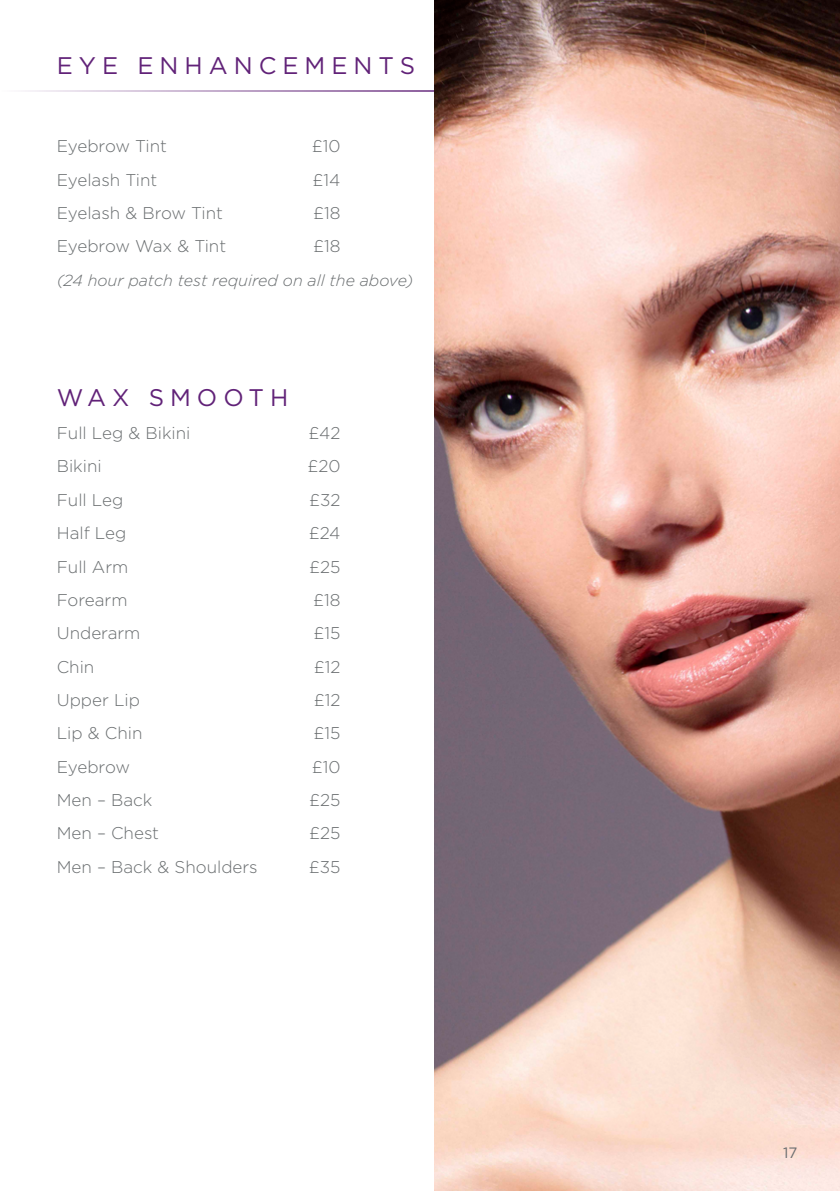
<style>
.page{position:relative;width:840px;height:1191px;background:#fff}
.page>*{position:absolute;margin:0;border:0;box-sizing:border-box;transform-origin:0 0}
.t1{font:24px "Gotham HTF";letter-spacing:.25em;color:#612278}
.t2{font:300 17px "Gotham HTF";color:#696d6f}
.t3{font:italic 300 16px "Gotham HTF";color:#696d6f}
.t4{font:15px "Gotham HTF";color:#696d6f}
</style>
<div class="page">
<hr style="left:1px;top:91px;width:597px;height:1px;background:#612278">
<img style="left:434px;top:0;width:405px;height:1191px">
<h1 class="t1" style="left:57px;top:52px;width:359px">EYE ENHANCEMENTS</h1>
<p class="t2" style="left:57px;top:137px;width:112px">Eyebrow Tint</p>
<p class="t2" style="left:311px;top:137px;width:30px">£10</p>
<p class="t2" style="left:57px;top:170px;width:102px">Eyelash Tint</p>
<p class="t2" style="left:312px;top:170px;width:29px">£14</p>
<p class="t2" style="left:57px;top:204px;width:168px">Eyelash &amp; Brow Tint</p>
<p class="t2" style="left:313px;top:204px;width:29px">£18</p>
<p class="t2" style="left:57px;top:237px;width:171px">Eyebrow Wax &amp; Tint</p>
<p class="t2" style="left:313px;top:237px;width:29px">£18</p>
<p class="t3" style="left:57px;top:271px;width:358px">(24 hour patch test required on all the above)</p>
<h1 class="t1" style="left:57px;top:384px;width:233px">WAX SMOOTH</h1>
<p class="t2" style="left:57px;top:424px;width:135px">Full Leg &amp; Bikini</p>
<p class="t2" style="left:308px;top:424px;width:34px">£42</p>
<p class="t2" style="left:57px;top:457px;width:46px">Bikini</p>
<p class="t2" style="left:307px;top:457px;width:35px">£20</p>
<p class="t2" style="left:57px;top:490px;width:68px">Full Leg</p>
<p class="t2" style="left:309px;top:490px;width:33px">£32</p>
<p class="t2" style="left:57px;top:524px;width:71px">Half Leg</p>
<p class="t2" style="left:308px;top:524px;width:33px">£24</p>
<p class="t2" style="left:57px;top:557px;width:73px">Full Arm</p>
<p class="t2" style="left:309px;top:557px;width:33px">£25</p>
<p class="t2" style="left:57px;top:590px;width:72px">Forearm</p>
<p class="t2" style="left:313px;top:590px;width:29px">£18</p>
<p class="t2" style="left:57px;top:624px;width:85px">Underarm</p>
<p class="t2" style="left:313px;top:624px;width:28px">£15</p>
<p class="t2" style="left:57px;top:657px;width:39px">Chin</p>
<p class="t2" style="left:313px;top:657px;width:28px">£12</p>
<p class="t2" style="left:57px;top:690px;width:85px">Upper Lip</p>
<p class="t2" style="left:313px;top:690px;width:28px">£12</p>
<p class="t2" style="left:57px;top:724px;width:87px">Lip &amp; Chin</p>
<p class="t2" style="left:313px;top:724px;width:28px">£15</p>
<p class="t2" style="left:57px;top:757px;width:75px">Eyebrow</p>
<p class="t2" style="left:311px;top:757px;width:30px">£10</p>
<p class="t2" style="left:57px;top:790px;width:97px">Men – Back</p>
<p class="t2" style="left:309px;top:790px;width:33px">£25</p>
<p class="t2" style="left:57px;top:824px;width:104px">Men – Chest</p>
<p class="t2" style="left:309px;top:824px;width:33px">£25</p>
<p class="t2" style="left:57px;top:857px;width:202px">Men – Back &amp; Shoulders</p>
<p class="t2" style="left:309px;top:857px;width:33px">£35</p>
<p class="t4" style="left:782px;top:1144px;width:16px">17</p>
</div>
